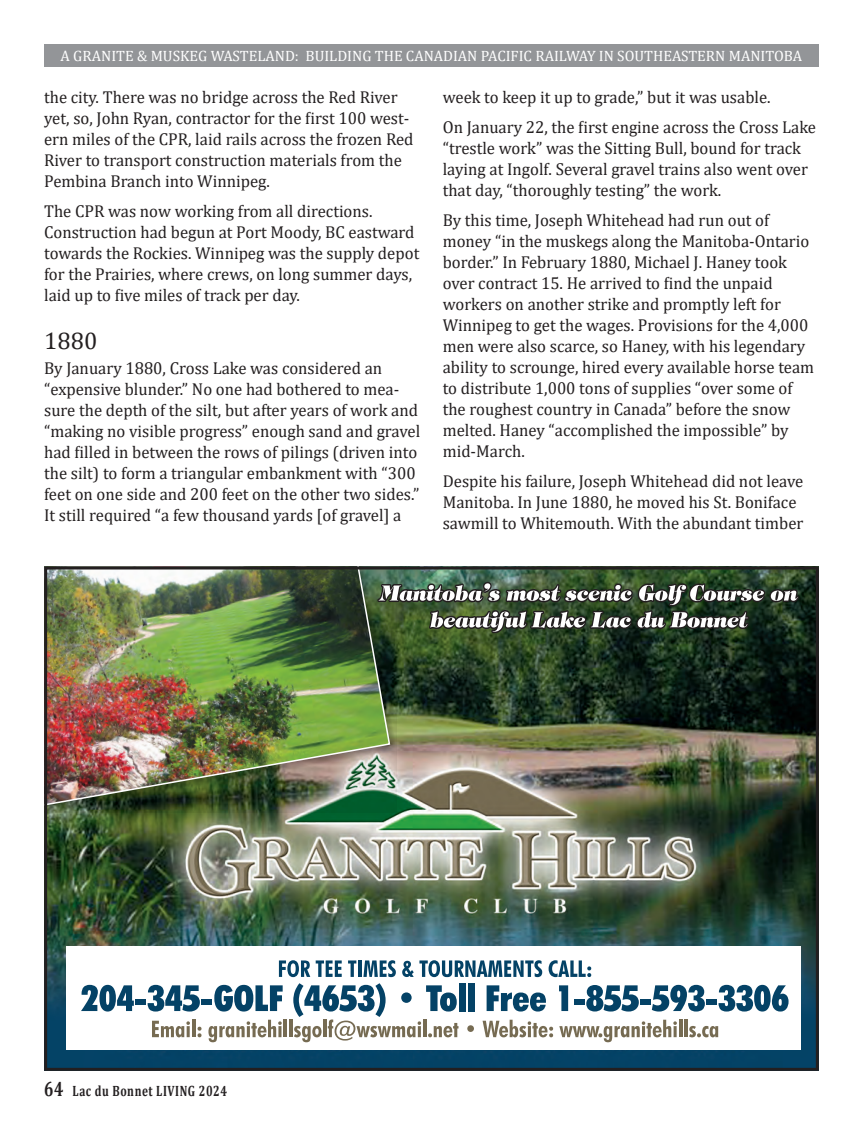
<style>
.page{position:relative;width:863px;height:1133px;background:#fff}
.page>*{position:absolute;margin:0;border:0;box-sizing:border-box;transform-origin:0 0}
.small_subheading{font:24px "Cambria";color:#231f20}
.body_text{font:17.25px/21px "Cambria";color:#231f20}
.subheading{font:15px "Cambria";color:#fff}
.t1{font:700 15px "Cambria";letter-spacing:.05em;color:#231f20;scale:.75 1}
.s1{font-size:21px}
</style>
<div class="page">
<img style="left:48px;top:570px;width:766px;height:496px">
<div style="left:44px;top:566px;width:353px;height:247px;background:#231f20;opacity:.49"></div>
<img style="left:48px;top:570px;width:343px;height:237px">
<svg style="left:376px;top:570px;width:424px;height:110px;background:#3f543e"></svg>
<div style="left:67px;top:946px;width:733px;height:103px;background:#fff"></div>
<svg style="left:279px;top:960px;width:62px;height:16px"></svg>
<svg style="left:348px;top:960px;width:8px;height:16px"></svg>
<hr style="left:358px;top:960px;width:3px;height:16px;background:#044266">
<svg style="left:363px;top:960px;width:32px;height:16px"></svg>
<svg style="left:402px;top:960px;width:11px;height:16px"></svg>
<svg style="left:419px;top:960px;width:123px;height:16px"></svg>
<svg style="left:548px;top:960px;width:43px;height:16px"></svg>
<svg style="left:81px;top:984px;width:53px;height:27px"></svg>
<div style="left:136px;top:998px;width:10px;height:6px;background:#044266"></div>
<svg style="left:147px;top:984px;width:53px;height:27px"></svg>
<div style="left:201px;top:998px;width:11px;height:6px;background:#044266"></div>
<svg style="left:214px;top:984px;width:68px;height:27px"></svg>
<div style="left:458px;top:982px;width:7px;height:28px;background:#044266"></div>
<div style="left:468px;top:982px;width:6px;height:28px;background:#044266"></div>
<svg style="left:486px;top:985px;width:59px;height:26px"></svg>
<svg style="left:559px;top:985px;width:9px;height:25px"></svg>
<div style="left:574px;top:998px;width:10px;height:6px;background:#044266"></div>
<svg style="left:586px;top:985px;width:52px;height:26px"></svg>
<div style="left:640px;top:998px;width:10px;height:6px;background:#044266"></div>
<svg style="left:651px;top:984px;width:53px;height:27px"></svg>
<div style="left:706px;top:998px;width:10px;height:6px;background:#044266"></div>
<svg style="left:718px;top:984px;width:70px;height:27px"></svg>
<svg style="left:152px;top:1020px;width:38px;height:17px"></svg>
<hr style="left:192px;top:1019px;width:3px;height:17px;background:#766b52">
<svg style="left:197px;top:1026px;width:4px;height:11px"></svg>
<svg style="left:208px;top:1019px;width:73px;height:23px"></svg>
<hr style="left:284px;top:1019px;width:3px;height:17px;background:#766b52">
<hr style="left:289px;top:1019px;width:3px;height:17px;background:#766b52">
<svg style="left:293px;top:983px;width:165px;height:59px"></svg>
<svg style="left:467px;top:1025px;width:7px;height:6px"></svg>
<svg style="left:482px;top:1019px;width:71px;height:18px"></svg>
<svg style="left:559px;top:1019px;width:117px;height:23px"></svg>
<hr style="left:678px;top:1019px;width:3px;height:17px;background:#766b52">
<hr style="left:684px;top:1019px;width:3px;height:17px;background:#766b52">
<svg style="left:689px;top:1025px;width:29px;height:12px"></svg>
<div style="left:44px;top:566px;width:774px;height:504px;border:3px solid #231f20"></div>
<div style="left:44px;top:44px;width:774px;height:23px;background:#939598"></div>
<p class="subheading" style="left:61px;top:47px;width:742px">A GRANITE &amp; MUSKEG WASTELAND: BUILDING THE CANADIAN PACIFIC RAILWAY IN SOUTHEASTERN MANITOBA</p>
<p class="body_text" style="left:44px;top:86px;width:371px">the city. There was no bridge across the Red River yet, so, John Ryan, contractor for the first 100 west&shy;ern miles of the CPR, laid rails across the frozen Red River to transport construction materials from the Pembina Branch into Winnipeg.</p>
<p class="body_text" style="left:44px;top:200px;width:376px">The CPR was now working from all directions.<br>Construction had begun at Port Moody, BC eastward towards the Rockies. Winnipeg was the supply depot for the Prairies, where crews, on long summer days, laid up to five miles of track per day.</p>
<p class="small_subheading" style="left:44px;top:326px;width:55px">1880</p>
<p class="body_text" style="left:44px;top:358px;width:377px">By January 1880, Cross Lake was considered an “expensive blunder.” No one had bothered to mea&shy;sure the depth of the silt, but after years of work and “making no visible progress” enough sand and gravel had filled in between the rows of pilings (driven into the silt) to form a triangular embankment with “300 feet on one side and 200 feet on the other two sides.” It still required “a few thousand yards [of gravel] a</p>
<p class="body_text" style="left:442px;top:86px;width:329px">week to keep it up to grade,” but it was usable.</p>
<p class="body_text" style="left:442px;top:116px;width:374px">On January 22, the first engine across the Cross Lake “trestle work” was the Sitting Bull, bound for track laying at Ingolf. Several gravel trains also went over that day, “thoroughly testing” the work.</p>
<p class="body_text" style="left:442px;top:209px;width:373px">By this time, Joseph Whitehead had run out of money “in the muskegs along the Manitoba-Ontario border.” In February 1880, Michael J. Haney took over contract 15. He arrived to find the unpaid workers on another strike and promptly left for Winnipeg to get the wages. Provisions for the 4,000 men were also scarce, so Haney, with his legendary ability to scrounge, hired every available horse team to distribute 1,000 tons of supplies “over some of the roughest country in Canada” before the snow melted. Haney “accomplished the impossible” by mid-March.</p>
<p class="body_text" style="left:442px;top:470px;width:362px">Despite his failure, Joseph Whitehead did not leave<br>Manitoba. In June 1880, he moved his St. Boniface sawmill to Whitemouth. With the abundant timber</p>
<p class="t1" style="left:44px;top:1080px;width:245px"><span class="s1">64</span> Lac du Bonnet LIVING 2024</p>
</div>
